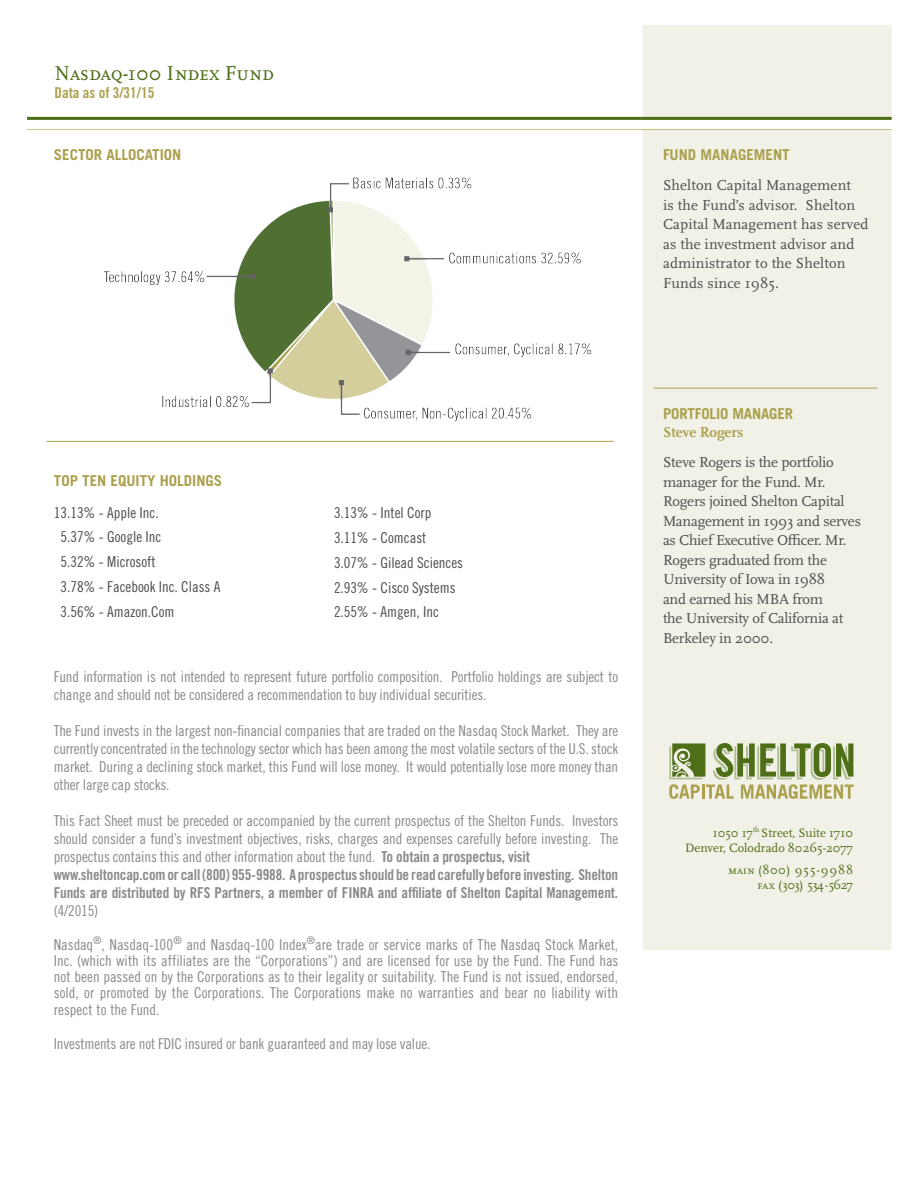
<style>
.page{position:relative;width:918px;height:1188px;background:#fff}
.page>*{position:absolute;margin:0;border:0;box-sizing:border-box;transform-origin:0 0}
.t1{font:21px "Scala OT";letter-spacing:-.005em;color:#4e6e17}
.Disclaimer_Text{font:15px/18px "Trade Gothic LT Std Cn 18";letter-spacing:-.01em;color:#87898c;text-align:justify}
.t2{font:15px/19.5px "Scala OT";letter-spacing:-.015em;color:#4b4c4d}
.t3{font:15px/18px "Trade Gothic LT Std Bd Cn 20";letter-spacing:-.01em;color:#87898c;text-align:justify}
.t4{font:15px "Trade Gothic LT Std Cn 18";color:#4b4c4d}
.t5{font:15px/19.5px "Scala OT";letter-spacing:.01em;color:#4b4c4d}
.t6{font:700 15px "Trade Gothic LT Std";color:#aaa04d}
.t7{font:15px "Trade Gothic LT Std Bd Cn 20";color:#aaa04d}
.t8{font:700 15px "Scala OT";letter-spacing:-.005em;color:#aaa04d}
.t9{font:12.75px/15.3px "Scala OT";color:#4e6e17;text-align:right}
.t10{font:12.75px "Scala OT";letter-spacing:.07em;color:#4e6e17}
.t11{font:12.75px "Scala OT";letter-spacing:-.05em;color:#4e6e17}
.s1{font-family:"Trade Gothic LT Std Bd Cn 20"}
.s2{font-family:"Trade Gothic LT Std Cn 18"}
.s3{font-size:12px}
</style>
<div class="page">
<div style="left:642px;top:24px;width:251px;height:927px;background:#f2f1e7;border:1px solid #fff"></div>
<svg style="left:669px;top:743px;width:185px;height:56px"></svg>
<hr style="left:27px;top:129px;width:865px;height:1px;background:#aaa04d">
<hr style="left:27px;top:117px;width:865px;height:3px;background:#4e6e17">
<div style="left:27px;top:120px;width:865px;height:9px;background:#fff"></div>
<hr style="left:654px;top:388px;width:224px;height:1px;background:#aaa04d">
<hr style="left:46px;top:441px;width:568px;height:1px;background:#aaa04d">
<img style="left:104px;top:177px;width:488px;height:245px">
<p class="t1" style="left:55px;top:62px;width:221px">Nasdaq-100 Index Fund</p>
<p class="t7" style="left:55px;top:84px;width:101px">Data as of 3/31/15</p>
<p class="t6" style="left:54px;top:146px;width:129px">SECTOR ALLOCATION</p>
<p class="t6" style="left:663px;top:146px;width:128px">FUND MANAGEMENT</p>
<p class="t5" style="left:663px;top:176px;width:207px">Shelton Capital Management<br>is the Fund’s advisor. Shelton<br>Capital Management has served as the investment advisor and administrator to the Shelton<br>Funds since 1985.</p>
<p class="t6" style="left:54px;top:471px;width:170px">TOP TEN EQUITY HOLDINGS</p>
<p class="t4" style="left:54px;top:503px;width:106px">13.13% - Apple Inc.</p>
<p class="t4" style="left:61px;top:528px;width:102px">5.37% - Google Inc</p>
<p class="t4" style="left:61px;top:553px;width:96px">5.32% - Microsoft</p>
<p class="t4" style="left:61px;top:578px;width:161px">3.78% - Facebook Inc. Class A</p>
<p class="t4" style="left:61px;top:602px;width:116px">3.56% - Amazon.Com</p>
<p class="t4" style="left:334px;top:504px;width:99px">3.13% - Intel Corp</p>
<p class="t4" style="left:334px;top:529px;width:94px">3.11% - Comcast</p>
<p class="t4" style="left:334px;top:554px;width:131px">3.07% - Gilead Sciences</p>
<p class="t4" style="left:334px;top:578px;width:123px">2.93% - Cisco Systems</p>
<p class="t4" style="left:334px;top:603px;width:106px">2.55% - Amgen, Inc</p>
<p class="Disclaimer_Text" style="left:54px;top:667px;width:566px">Fund information is not intended to represent future portfolio composition. Portfolio holdings are subject to change and should not be considered a recommendation to buy individual securities.</p>
<p class="Disclaimer_Text" style="left:54px;top:721px;width:566px">The Fund invests in the largest non-financial companies that are traded on the Nasdaq Stock Market. They are currently concentrated in the technology sector which has been among the most volatile sectors of the U.S. stock market. During a declining stock market, this Fund will lose money. It would potentially lose more money than other large cap stocks.</p>
<p class="Disclaimer_Text" style="left:54px;top:811px;width:566px">This Fact Sheet must be preceded or accompanied by the current prospectus of the Shelton Funds. Investors should consider a fund’s investment objectives, risks, charges and expenses carefully before investing. The prospectus contains this and other information about the fund. <span class="s1">To obtain a prospectus, visit</span></p>
<p class="t3" style="left:54px;top:865px;width:566px">www.sheltoncap.com or call (800) 955-9988. A prospectus should be read carefully before investing. Shelton Funds are distributed by RFS Partners, a member of FINRA and affiliate of Shelton Capital Management. <span class="s2">(4/2015)</span></p>
<p class="Disclaimer_Text" style="left:54px;top:936px;width:566px;line-height:16.2px">Nasdaq<sup>®</sup>, Nasdaq-100<sup>®</sup> and Nasdaq-100 Index<sup>®</sup>are trade or service marks of The Nasdaq Stock Market, Inc. (which with its affiliates are the “Corporations”) and are licensed for use by the Fund. The Fund has not been passed on by the Corporations as to their legality or suitability. The Fund is not issued, endorsed, sold, or promoted by the Corporations. The Corporations make no warranties and bear no liability with respect to the Fund.</p>
<p class="Disclaimer_Text" style="left:54px;top:1034px;width:378px">Investments are not FDIC insured or bank guaranteed and may lose value.</p>
<p class="t6" style="left:663px;top:404px;width:132px">PORTFOLIO MANAGER</p>
<p class="t8" style="left:663px;top:424px;width:82px">Steve Rogers</p>
<p class="t2" style="left:663px;top:453px;width:199px">Steve Rogers is the portfolio manager for the Fund. Mr.<br>Rogers joined Shelton Capital<br>Management in 1993 and serves as Chief Executive Officer. Mr.<br>Rogers graduated from the<br>University of Iowa in 1988<br>and earned his MBA from<br>the University of California at<br>Berkeley in 2000.</p>
<p class="t9" style="left:685px;top:825px;width:169px">1050 17<sup>th</sup> Street, Suite 1710<br>Denver, Colodrado 80265-2077</p>
<p class="t10" style="left:728px;top:863px;width:126px"><span class="s3">main</span> (800) 955-9988</p>
<p class="t11" style="left:757px;top:878px;width:97px"><span class="s3">fax</span> (303) 534-5627</p>
</div>
